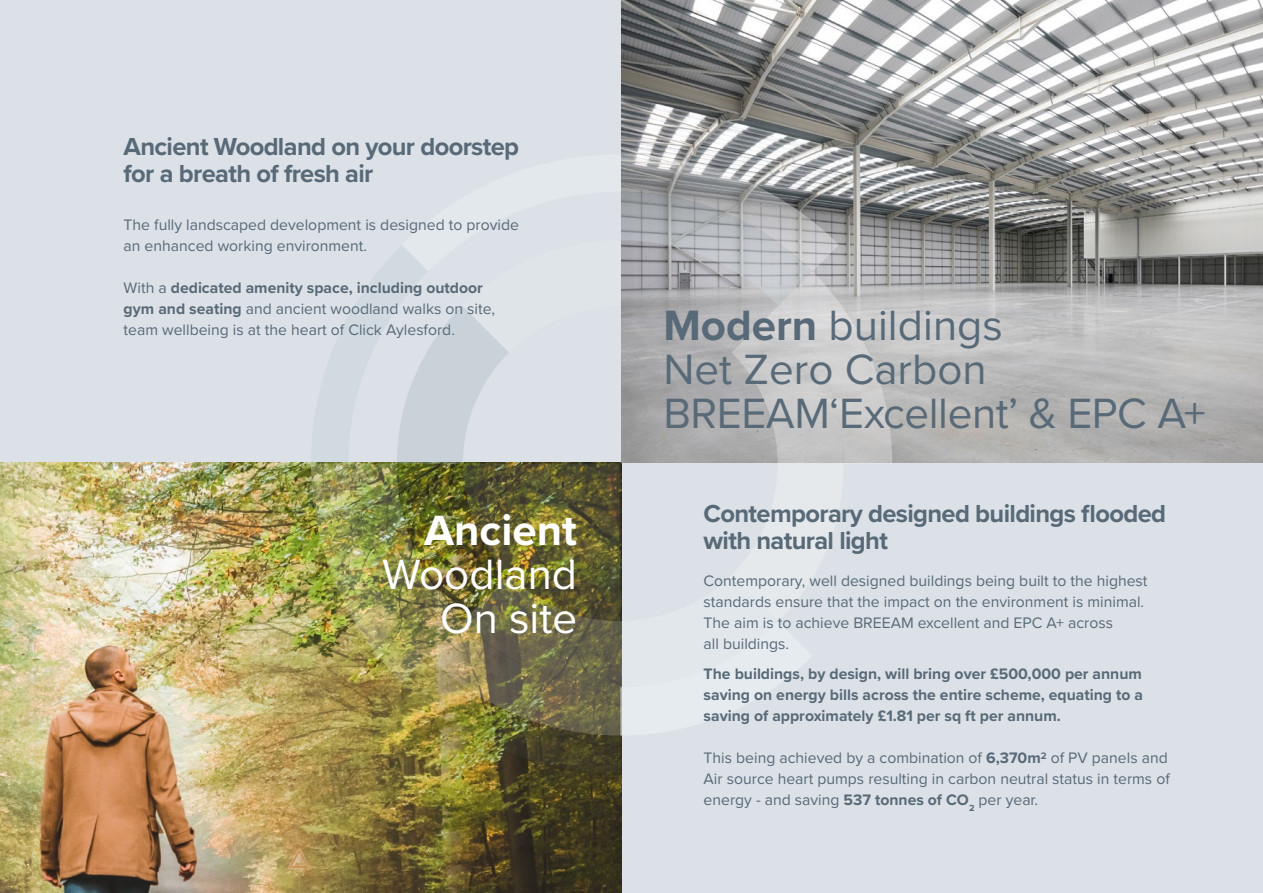
<style>
.page{position:relative;width:1263px;height:893px;background:#dbe1e6}
.page>*{position:absolute;margin:0;border:0;box-sizing:border-box;transform-origin:0 0}
.t1{font:43.95px/44px "Proxima Nova";color:#586978}
.t2{font:43.95px "Proxima Nova";color:#fff}
.t3{font:700 43.95px "Proxima Nova";color:#fff}
.t4{font:700 25.5px/27px "Proxima Nova";letter-spacing:-.025em;color:#586978}
.t5{font:15.75px/21px "Proxima Nova";color:#586978}
.t6{font:700 15.75px/21px "Proxima Nova";color:#586978;text-align:justify}
.s1{font-weight:700}
</style>
<div class="page">
<img style="left:0;top:463px;width:621px;height:430px">
<img style="left:621px;top:0;width:642px;height:463px">
<img style="left:311px;top:154px;width:581px;height:619px">
<p class="t4" style="left:124px;top:132px;width:397px">Ancient Woodland on your doorstep</p>
<p class="t4" style="left:124px;top:159px;width:251px">for a breath of fresh air</p>
<p class="t5" style="left:124px;top:214px;width:397px">The fully landscaped development is designed to provide an enhanced working environment.</p>
<p class="t5" style="left:124px;top:277px;width:373px">With a <span class="s1">dedicated amenity space, including outdoor gym and seating</span> and ancient woodland walks on site, team wellbeing is at the heart of Click Aylesford.</p>
<p class="t3" style="left:424px;top:498px;width:155px">Ancient</p>
<p class="t2" style="left:382px;top:542px;width:196px">Woodland</p>
<p class="t2" style="left:440px;top:586px;width:139px">On site</p>
<p class="t1" style="left:663px;top:302px;width:341px"><span class="s1">Modern</span> buildings</p>
<p class="t1" style="left:663px;top:345px;width:544px">Net Zero Carbon<br>BREEAM‘Excellent’ &amp; EPC A+</p>
<p class="t4" style="left:704px;top:499px;width:464px">Contemporary designed buildings flooded with natural light</p>
<p class="t5" style="left:704px;top:570px;width:445px">Contemporary, well designed buildings being built to the highest standards ensure that the impact on the environment is minimal.<br>The aim is to achieve BREEAM excellent and EPC A+ across<br>all buildings.</p>
<p class="t6" style="left:704px;top:663px;width:441px">The buildings, by design, will bring over £500,000 per annum saving on energy bills across the entire scheme, equating to a saving of approximately £1.81 per sq ft per annum.</p>
<p class="t5" style="left:704px;top:747px;width:468px">This being achieved by a combination of <span class="s1">6,370m</span><sup>2</sup> of PV panels and<br>Air source heart pumps resulting in carbon neutral status in terms of energy - and saving <span class="s1">537 tonnes of CO</span><sub>2</sub> per year.</p>
</div>
